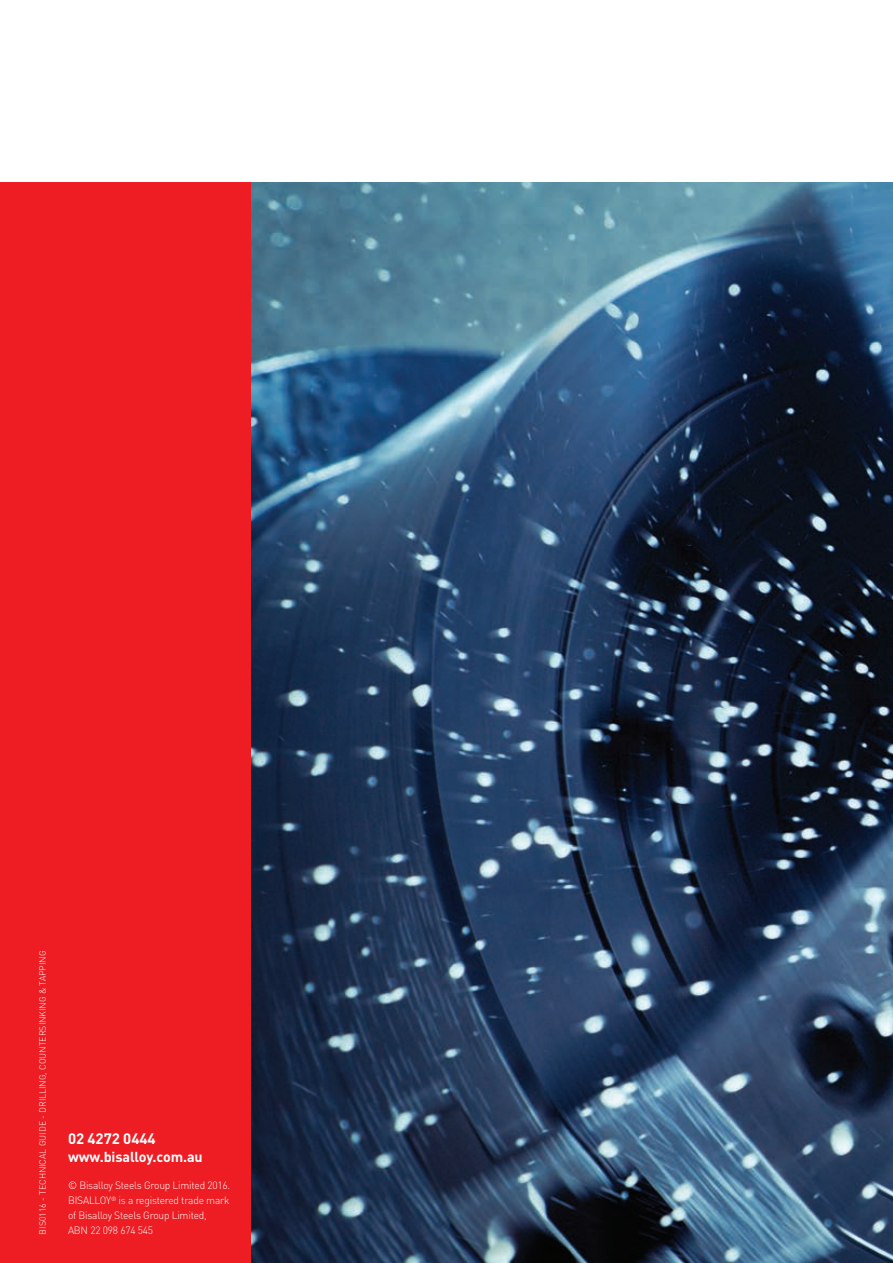
<style>
.page{position:relative;width:893px;height:1263px;background:#fff}
.page>*{position:absolute;margin:0;border:0;box-sizing:border-box;transform-origin:0 0}
.t1{font:700 15px "DIN";letter-spacing:-.005em;color:#fff}
.t2{font:700 14.25px "DIN";letter-spacing:-.005em;color:#fff}
.t3{font:300 10.5px/15.1px "DIN";letter-spacing:-.02em;color:#fff}
.t4{font:300 9px "DIN";color:#fff}
</style>
<div class="page">
<img style="left:251px;top:183px;width:642px;height:1080px">
<div style="left:0;top:183px;width:251px;height:1080px;background:#ee1d23"></div>
<p class="t4" style="left:37px;top:1234px;width:285px;rotate:-90deg">BIS0116 - TECHNICAL GUIDE - DRILLING, COUNTERSINKING &amp; TAPPING</p>
<h1 class="t1" style="left:68px;top:1129px;width:89px">02 4272 0444</h1>
<h2 class="t2" style="left:68px;top:1148px;width:136px">www.bisalloy.com.au</h2>
<p class="t3" style="left:68px;top:1177px;width:164px">© Bisalloy Steels Group Limited 2016.<br>BISALLOY<sup>®</sup> is a registered trade mark of Bisalloy Steels Group Limited,<br>ABN 22 098 674 545</p>
</div>
